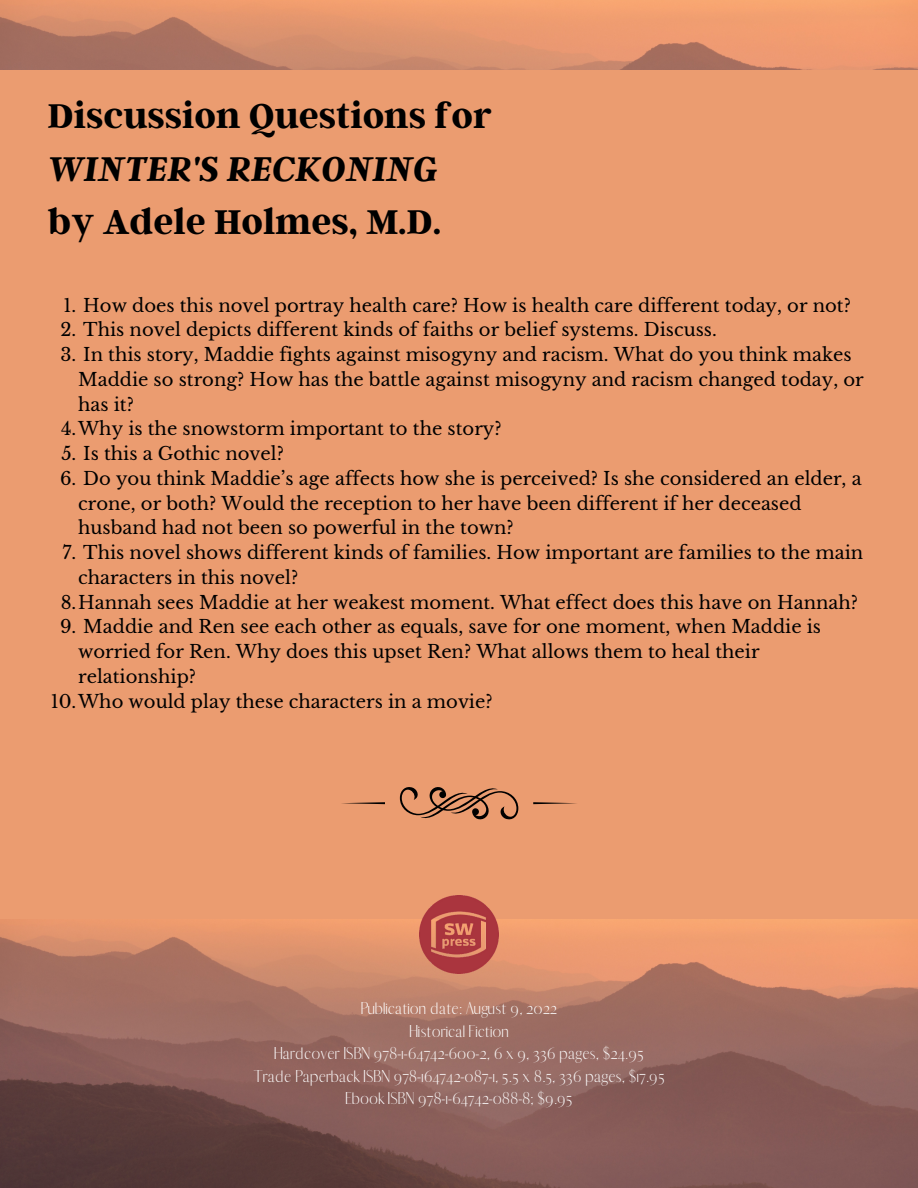
<style>
.page{position:relative;width:918px;height:1188px;background:#eb9c70}
.page>*{position:absolute;margin:0;border:0;box-sizing:border-box;transform-origin:0 0}
.t1{font:700 38.25px "Argent CF";color:#000}
.t2{font:italic 700 38.25px "Argent CF";color:#000}
.t3{font:18px/24.8px "Libre Baskerville";color:#000}
.t4{font:300 16.5px/22.5px "Abiah";color:#fff;text-align:center}
</style>
<div class="page">
<img style="left:0;top:919px;width:918px;height:269px">
<svg style="left:400px;top:787px;width:119px;height:33px"></svg>
<svg style="left:341px;top:802px;width:44px;height:2px"></svg>
<svg style="left:533px;top:802px;width:44px;height:2px"></svg>
<img style="left:420px;top:895px;width:78px;height:79px">
<img style="left:0;top:0;width:918px;height:70px">
<h1 class="t1" style="left:48px;top:91px;width:446px">Discussion Questions for</h1>
<h1 class="t2" style="left:48px;top:144px;width:392px">WINTER'S RECKONING</h1>
<h1 class="t1" style="left:48px;top:197px;width:395px">by Adele Holmes, M.D.</h1>
<p class="t3" style="left:64px;top:293px;width:789px">1. How does this novel portray health care? How is health care different today, or not?</p>
<p class="t3" style="left:61px;top:318px;width:658px">2. This novel depicts different kinds of faiths or belief systems. Discuss.</p>
<p class="t3" style="left:61px;top:342px;width:793px">3. In this story, Maddie fights against misogyny and racism. What do you think makes</p>
<p class="t3" style="left:78px;top:367px;width:787px">Maddie so strong? How has the battle against misogyny and racism changed today, or</p>
<p class="t3" style="left:78px;top:392px;width:57px">has it?</p>
<p class="t3" style="left:61px;top:417px;width:442px">4.Why is the snowstorm important to the story?</p>
<p class="t3" style="left:61px;top:441px;width:224px">5. Is this a Gothic novel?</p>
<p class="t3" style="left:78px;top:466px;width:785px;text-indent:-18px">6. Do you think Maddie’s age affects how she is perceived? Is she considered an elder, a crone, or both? Would the reception to her have been different if her deceased husband had not been so powerful in the town?</p>
<p class="t3" style="left:63px;top:540px;width:802px">7. This novel shows different kinds of families. How important are families to the main</p>
<p class="t3" style="left:78px;top:565px;width:222px">characters in this novel?</p>
<p class="t3" style="left:61px;top:590px;width:799px">8.Hannah sees Maddie at her weakest moment. What effect does this have on Hannah?</p>
<p class="t3" style="left:60px;top:615px;width:763px">9. Maddie and Ren see each other as equals, save for one moment, when Maddie is</p>
<p class="t3" style="left:78px;top:639px;width:683px">worried for Ren. Why does this upset Ren? What allows them to heal their</p>
<p class="t3" style="left:78px;top:664px;width:119px">relationship?</p>
<p class="t3" style="left:51px;top:689px;width:443px">10.Who would play these characters in a movie?</p>
<p class="t4" style="left:253px;top:998px;width:413px">Publication date: August 9, 2022<br>Historical Fiction<br>Hardcover ISBN 978-1-64742-600-2, 6 x 9, 336 pages, $24.95<br>Trade Paperback ISBN 978-164742-087-1, 5.5 x 8.5, 336 pages, $17.95<br>Ebook ISBN 978-1-64742-088-8; $9.95</p>
</div>
